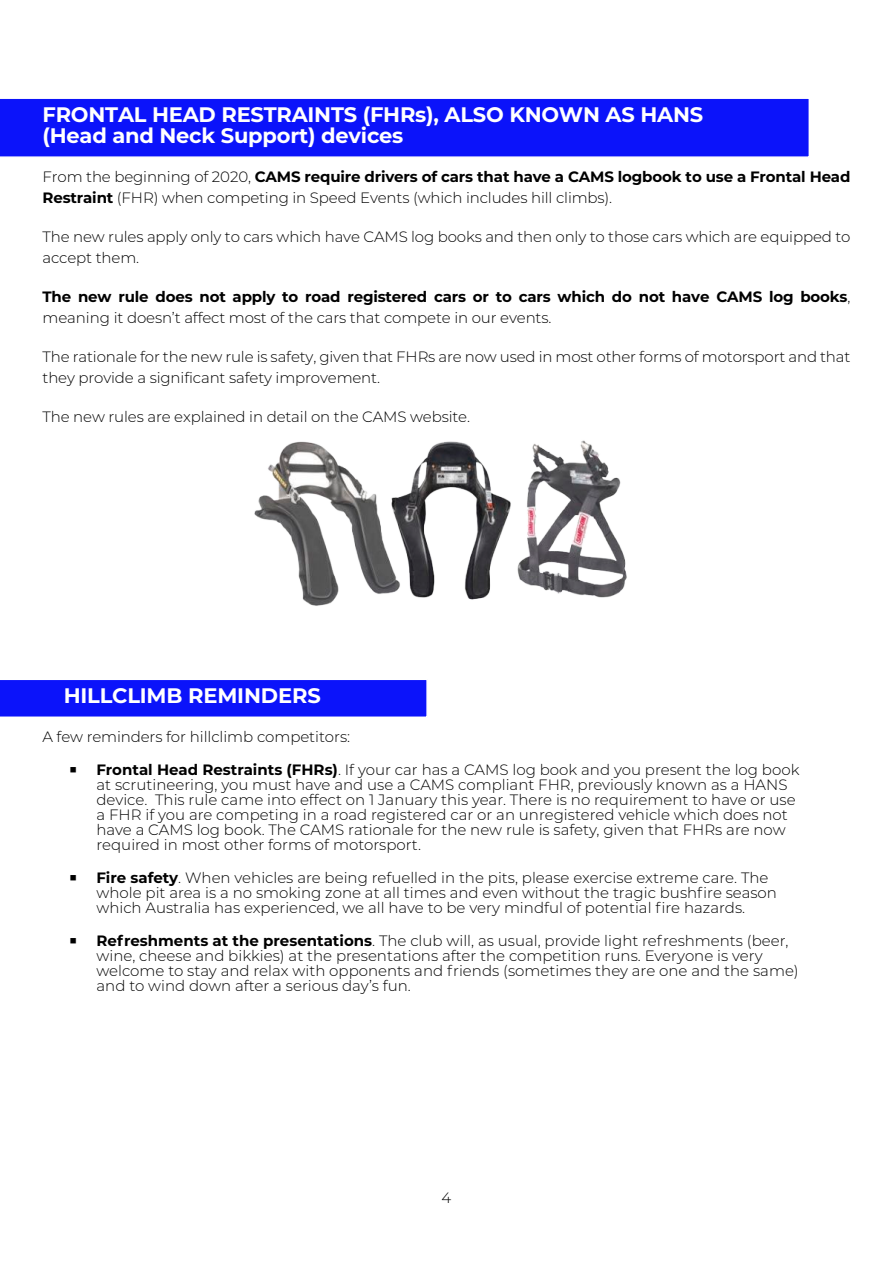
<style>
.page{position:relative;width:893px;height:1263px;background:#fff}
.page>*{position:absolute;margin:0;border:0;box-sizing:border-box;transform-origin:0 0}
.t1{font:700 21px/21px "Montserrat";letter-spacing:-.01em;color:#fff}
.t2{font:300 15px/15px "Montserrat";color:#000}
.t3{font:700 15px/21px "Montserrat";letter-spacing:-.01em;color:#000}
.s1{font-weight:700}
.s2{font-weight:300}
.s3{font-family:"Lucida Grande";font-weight:700}
</style>
<div class="page">
<div style="left:0;top:98px;width:809px;height:59px;background:#0b13fa"></div>
<img style="left:254px;top:440px;width:373px;height:166px">
<div style="left:0;top:680px;width:427px;height:37px;background:#0b13fa"></div>
<h1 class="t1" style="left:43px;top:104px;width:662px">FRONTAL HEAD RESTRAINTS (FHRs), ALSO KNOWN AS HANS (Head and Neck Support) devices</h1>
<p class="t2" style="left:43px;top:166px;width:809px;line-height:21px">From the beginning of 2020, <span class="s1">CAMS require drivers of cars that have a CAMS logbook to use a Frontal Head<br>Restraint</span> (FHR) when competing in Speed Events (which includes hill climbs).</p>
<p class="t2" style="left:43px;top:226px;width:809px;line-height:21px">The new rules apply only to cars which have CAMS log books and then only to those cars which are equipped to accept them.</p>
<p class="t3" style="left:43px;top:286px;width:809px">The new rule does not apply to road registered cars or to cars which do not have CAMS log books<span class="s2">, meaning it doesn’t affect most of the cars that compete in our events.</span></p>
<p class="t2" style="left:43px;top:346px;width:809px;line-height:21px">The rationale for the new rule is safety, given that FHRs are now used in most other forms of motorsport and that they provide a significant safety improvement.</p>
<p class="t2" style="left:43px;top:409px;width:429px">The new rules are explained in detail on the CAMS website.</p>
<h1 class="t1" style="left:64px;top:685px;width:259px">HILLCLIMB REMINDERS</h1>
<p class="t2" style="left:43px;top:729px;width:309px">A few reminders for hillclimb competitors:</p>
<p class="t2" style="left:97px;top:762px;width:704px;text-indent:-27px"><span class="s3">▪</span> <span class="s1">Frontal Head Restraints (FHRs)</span>. If your car has a CAMS log book and you present the log book at scrutineering, you must have and use a CAMS compliant FHR, previously known as a HANS device. This rule came into effect on 1 January this year. There is no requirement to have or use a FHR if you are competing in a road registered car or an unregistered vehicle which does not have a CAMS log book. The CAMS rationale for the new rule is safety, given that FHRs are now required in most other forms of motorsport.</p>
<p class="t2" style="left:97px;top:870px;width:682px;text-indent:-27px"><span class="s3">▪</span> <span class="s1">Fire safety</span>. When vehicles are being refuelled in the pits, please exercise extreme care. The whole pit area is a no smoking zone at all times and even without the tragic bushfire season which Australia has experienced, we all have to be very mindful of potential fire hazards.</p>
<p class="t2" style="left:97px;top:933px;width:704px;text-indent:-27px"><span class="s3">▪</span> <span class="s1">Refreshments at the presentations</span>. The club will, as usual, provide light refreshments (beer, wine, cheese and bikkies) at the presentations after the competition runs. Everyone is very welcome to stay and relax with opponents and friends (sometimes they are one and the same) and to wind down after a serious day’s fun.</p>
<p class="t2" style="left:442px;top:1190px;width:11px">4</p>
</div>
